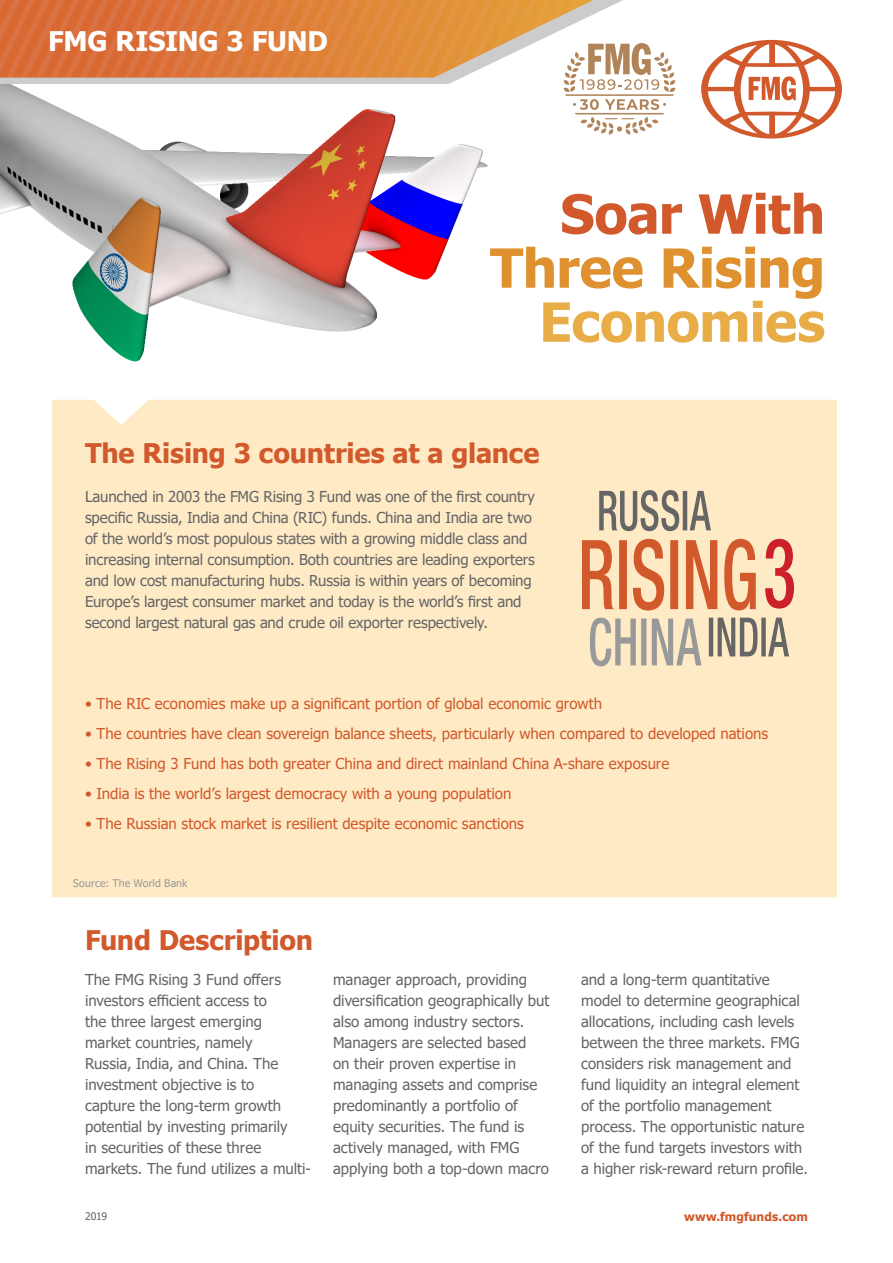
<style>
.page{position:relative;width:893px;height:1263px;background:#fff}
.page>*{position:absolute;margin:0;border:0;box-sizing:border-box;transform-origin:0 0}
.t1{font:700 54px "Tahoma";letter-spacing:-.01em;color:#de912e}
.t2{font:700 54px "Tahoma";letter-spacing:-.015em;color:#e8ad47}
.t3{font:700 54px "Tahoma";letter-spacing:-.01em;color:#d1592b}
.t4{font:700 27px "Tahoma";letter-spacing:-.005em;color:#d1592b}
.t5{font:700 27px "Tahoma";letter-spacing:-.01em;color:#fff}
.t6{font:15px/21px "Tahoma";color:#666}
.t7{font:15px "Tahoma";color:#d1592b}
.t8{font:700 12px "Tahoma";letter-spacing:.01em;color:#d1592b}
.t9{font:10.5px "Tahoma";letter-spacing:.015em;color:#999}
.t10{font:10.5px "Tahoma";color:#666}
</style>
<div class="page">
<img style="left:0;top:84px;width:559px;height:316px">
<div style="left:52px;top:400px;width:785px;height:497px;background:#ffeac6"></div>
<svg style="left:0;top:78px;width:564px;height:6px;fill:#ccc"></svg>
<svg style="left:0;top:0;width:623px;height:78px"></svg>
<svg style="left:701px;top:40px;width:141px;height:99px"></svg>
<svg style="left:564px;top:43px;width:111px;height:92px"></svg>
<svg style="left:582px;top:539px;width:174px;height:71px"></svg>
<svg style="left:765px;top:539px;width:29px;height:69px"></svg>
<svg style="left:599px;top:490px;width:112px;height:41px"></svg>
<svg style="left:590px;top:618px;width:111px;height:48px"></svg>
<svg style="left:709px;top:618px;width:80px;height:38px"></svg>
<h2 class="t5" style="left:48px;top:22px;width:281px">FMG RISING 3 FUND</h2>
<h1 class="t3" style="left:560px;top:176px;width:266px">Soar With</h1>
<h1 class="t1" style="left:490px;top:230px;width:337px">Three Rising</h1>
<h1 class="t2" style="left:539px;top:284px;width:287px">Economies</h1>
<h2 class="t4" style="left:85px;top:434px;width:456px">The Rising 3 countries at a glance</h2>
<p class="t6" style="left:85px;top:486px;width:452px">Launched in 2003 the FMG Rising 3 Fund was one of the first country specific Russia, India and China (RIC) funds. China and India are two of the world’s most populous states with a growing middle class and increasing internal consumption. Both countries are leading exporters and low cost manufacturing hubs. Russia is within years of becoming Europe’s largest consumer market and today is the world’s first and second largest natural gas and crude oil exporter respectively.</p>
<p class="t7" style="left:85px;top:693px;width:519px">• The RIC economies make up a significant portion of global economic growth</p>
<p class="t7" style="left:85px;top:723px;width:685px">• The countries have clean sovereign balance sheets, particularly when compared to developed nations</p>
<p class="t7" style="left:85px;top:753px;width:586px">• The Rising 3 Fund has both greater China and direct mainland China A-share exposure</p>
<p class="t7" style="left:85px;top:783px;width:428px">• India is the world’s largest democracy with a young population</p>
<p class="t7" style="left:85px;top:813px;width:440px">• The Russian stock market is resilient despite economic sanctions</p>
<p class="t9" style="left:73px;top:876px;width:116px">Source: The World Bank</p>
<h2 class="t4" style="left:85px;top:921px;width:230px">Fund Description</h2>
<p class="t6" style="left:85px;top:970px;width:227px">The FMG Rising 3 Fund offers investors efficient access to<br>the three largest emerging market countries, namely<br>Russia, India, and China. The investment objective is to<br>capture the long-term growth potential by investing primarily<br>in securities of these three markets. The fund utilizes a multi-</p>
<p class="t6" style="left:333px;top:970px;width:218px">manager approach, providing diversification geographically but also among industry sectors.<br>Managers are selected based<br>on their proven expertise in managing assets and comprise predominantly a portfolio of equity securities. The fund is actively managed, with FMG applying both a top-down macro</p>
<p class="t6" style="left:581px;top:970px;width:228px">and a long-term quantitative model to determine geographical allocations, including cash levels between the three markets. FMG considers risk management and fund liquidity an integral element of the portfolio management process. The opportunistic nature of the fund targets investors with a higher risk-reward return profile.</p>
<p class="t10" style="left:85px;top:1209px;width:24px">2019</p>
<p class="t8" style="left:684px;top:1208px;width:125px">www.fmgfunds.com</p>
</div>
